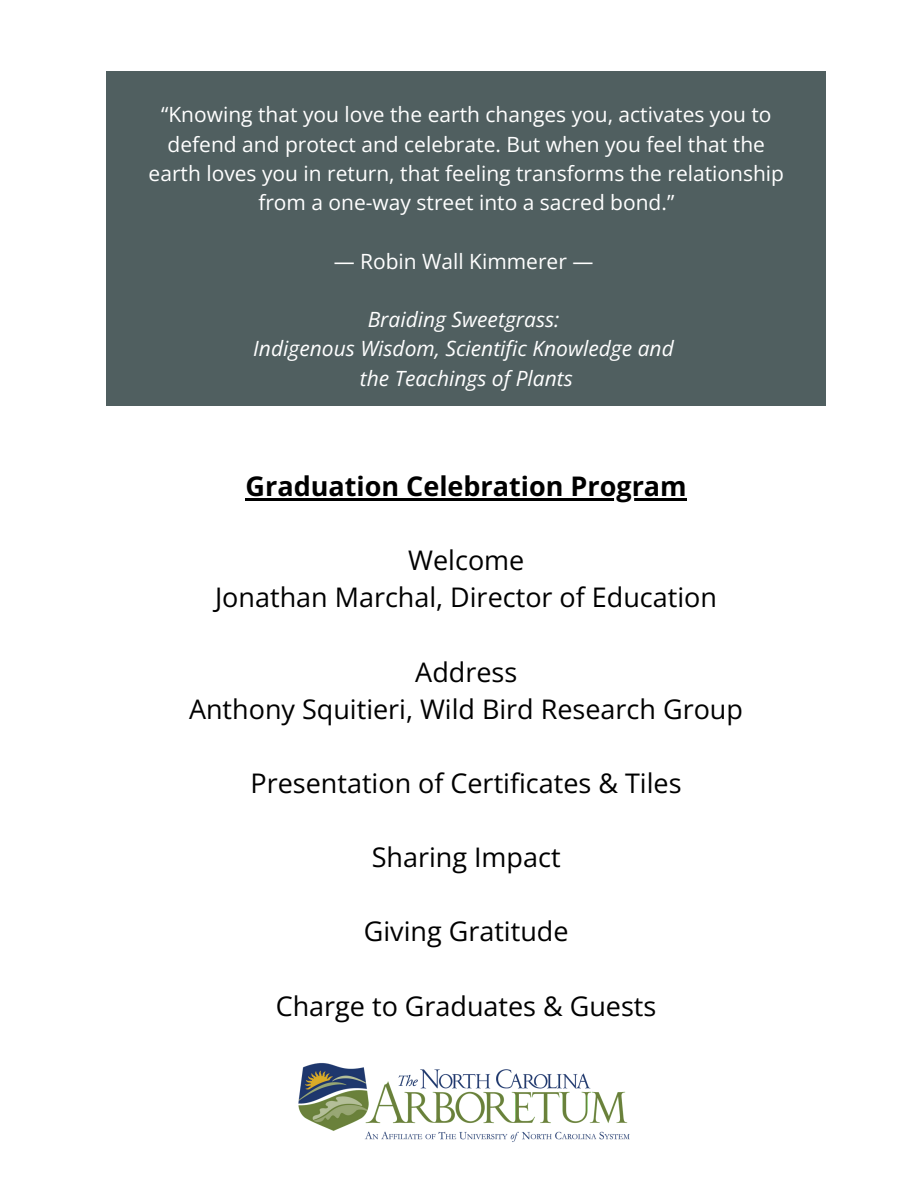
<style>
.page{position:relative;width:918px;height:1188px;background:#fff}
.page>*{position:absolute;margin:0;border:0;box-sizing:border-box;transform-origin:0 0}
.t1{font:27px "Open Sans";color:#000}
.t2{font:700 27px "Open Sans";color:#000}
.t3{font:21px/29.2px "Open Sans";color:#fff;text-align:center}
.t4{font:italic 21px "Open Sans";color:#fff}
</style>
<div class="page">
<div style="left:106px;top:72px;width:720px;height:334px;background:#505f60"></div>
<hr style="left:246px;top:498px;width:441px;height:2px;background:#000">
<img style="left:298px;top:1063px;width:332px;height:79px">
<p class="t3" style="left:149px;top:100px;width:637px">“Knowing that you love the earth changes you, activates you to defend and protect and celebrate. But when you feel that the earth loves you in return, that feeling transforms the relationship from a one-way street into a sacred bond.”</p>
<p class="t3" style="left:334px;top:246px;width:261px">― Robin Wall Kimmerer ―</p>
<p class="t4" style="left:368px;top:305px;width:193px">Braiding Sweetgrass:</p>
<p class="t4" style="left:253px;top:334px;width:422px">Indigenous Wisdom, Scientific Knowledge and</p>
<p class="t4" style="left:360px;top:363px;width:215px">the Teachings of Plants</p>
<p class="t2" style="left:246px;top:467px;width:443px">Graduation Celebration Program</p>
<p class="t1" style="left:408px;top:541px;width:118px">Welcome</p>
<p class="t1" style="left:215px;top:578px;width:503px">Jonathan Marchal, Director of Education</p>
<p class="t1" style="left:415px;top:653px;width:103px">Address</p>
<p class="t1" style="left:189px;top:690px;width:555px">Anthony Squitieri, Wild Bird Research Group</p>
<p class="t1" style="left:251px;top:764px;width:433px">Presentation of Certificates &amp; Tiles</p>
<p class="t1" style="left:372px;top:838px;width:190px">Sharing Impact</p>
<p class="t1" style="left:364px;top:913px;width:206px">Giving Gratitude</p>
<p class="t1" style="left:276px;top:987px;width:382px">Charge to Graduates &amp; Guests</p>
</div>
